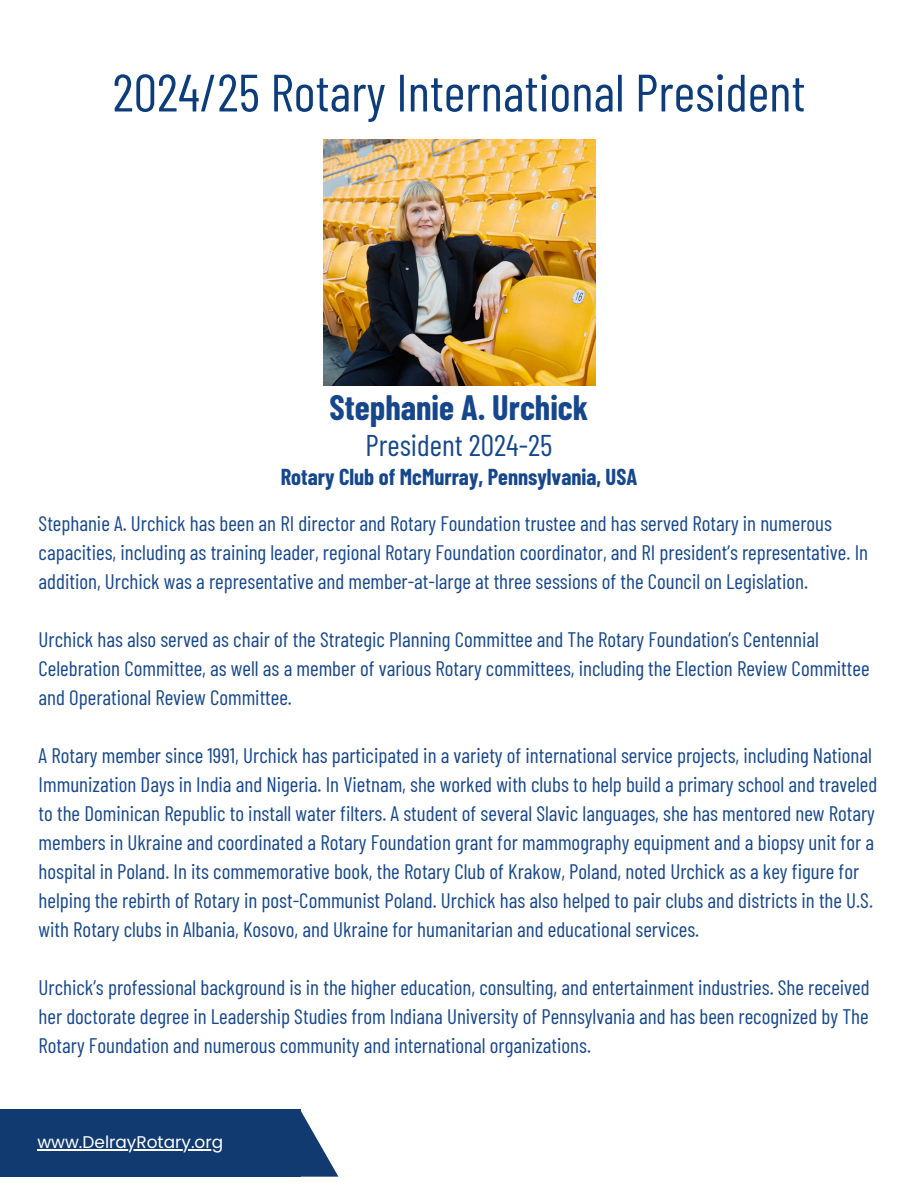
<style>
.page{position:relative;width:918px;height:1188px;background:#fff}
.page>*{position:absolute;margin:0;border:0;box-sizing:border-box;transform-origin:0 0}
.t1{font:52.5px "Barlow Condensed";color:#0c3c7c}
.t2{font:700 34.5px "Barlow Condensed";color:#16478d}
.t3{font:30px "Barlow Condensed";color:#16478d}
.t4{font:700 22.5px "Barlow Condensed";color:#16478d}
.t5{font:21px/29px "Barlow Condensed";color:#16478d}
.t6{font:16.95px "Poppins";color:#fff}
</style>
<div class="page">
<div style="left:0;top:1110px;width:300px;height:67px;background:#113b70"></div>
<svg style="left:300px;top:1110px;width:38px;height:67px"></svg>
<img style="left:323px;top:140px;width:272px;height:246px">
<hr style="left:37px;top:1149px;width:186px;height:1px;background:#fff">
<p class="t1" style="left:113px;top:59px;width:694px">2024/25 Rotary International President</p>
<h2 class="t2" style="left:330px;top:385px;width:260px">Stephanie A. Urchick</h2>
<h2 class="t3" style="left:366px;top:426px;width:188px">President 2024-25</h2>
<h2 class="t4" style="left:281px;top:462px;width:358px">Rotary Club of McMurray, Pennsylvania, USA</h2>
<h2 class="t5" style="left:39px;top:508px;width:831px">Stephanie A. Urchick has been an RI director and Rotary Foundation trustee and has served Rotary in numerous capacities, including as training leader, regional Rotary Foundation coordinator, and RI president’s representative. In addition, Urchick was a representative and member-at-large at three sessions of the Council on Legislation.</h2>
<h2 class="t5" style="left:39px;top:624px;width:833px">Urchick has also served as chair of the Strategic Planning Committee and The Rotary Foundation’s Centennial<br>Celebration Committee, as well as a member of various Rotary committees, including the Election Review Committee and Operational Review Committee.</h2>
<h2 class="t5" style="left:39px;top:740px;width:840px">A Rotary member since 1991, Urchick has participated in a variety of international service projects, including National Immunization Days in India and Nigeria. In Vietnam, she worked with clubs to help build a primary school and traveled to the Dominican Republic to install water filters. A student of several Slavic languages, she has mentored new Rotary members in Ukraine and coordinated a Rotary Foundation grant for mammography equipment and a biopsy unit for a hospital in Poland. In its commemorative book, the Rotary Club of Krakow, Poland, noted Urchick as a key figure for helping the rebirth of Rotary in post-Communist Poland. Urchick has also helped to pair clubs and districts in the U.S. with Rotary clubs in Albania, Kosovo, and Ukraine for humanitarian and educational services.</h2>
<h2 class="t5" style="left:39px;top:972px;width:833px;text-align:justify">Urchick’s professional background is in the higher education, consulting, and entertainment industries. She received her doctorate degree in Leadership Studies from Indiana University of Pennsylvania and has been recognized by The Rotary Foundation and numerous community and international organizations.</h2>
<p class="t6" style="left:37px;top:1130px;width:187px">www.DelrayRotary.org</p>
</div>
